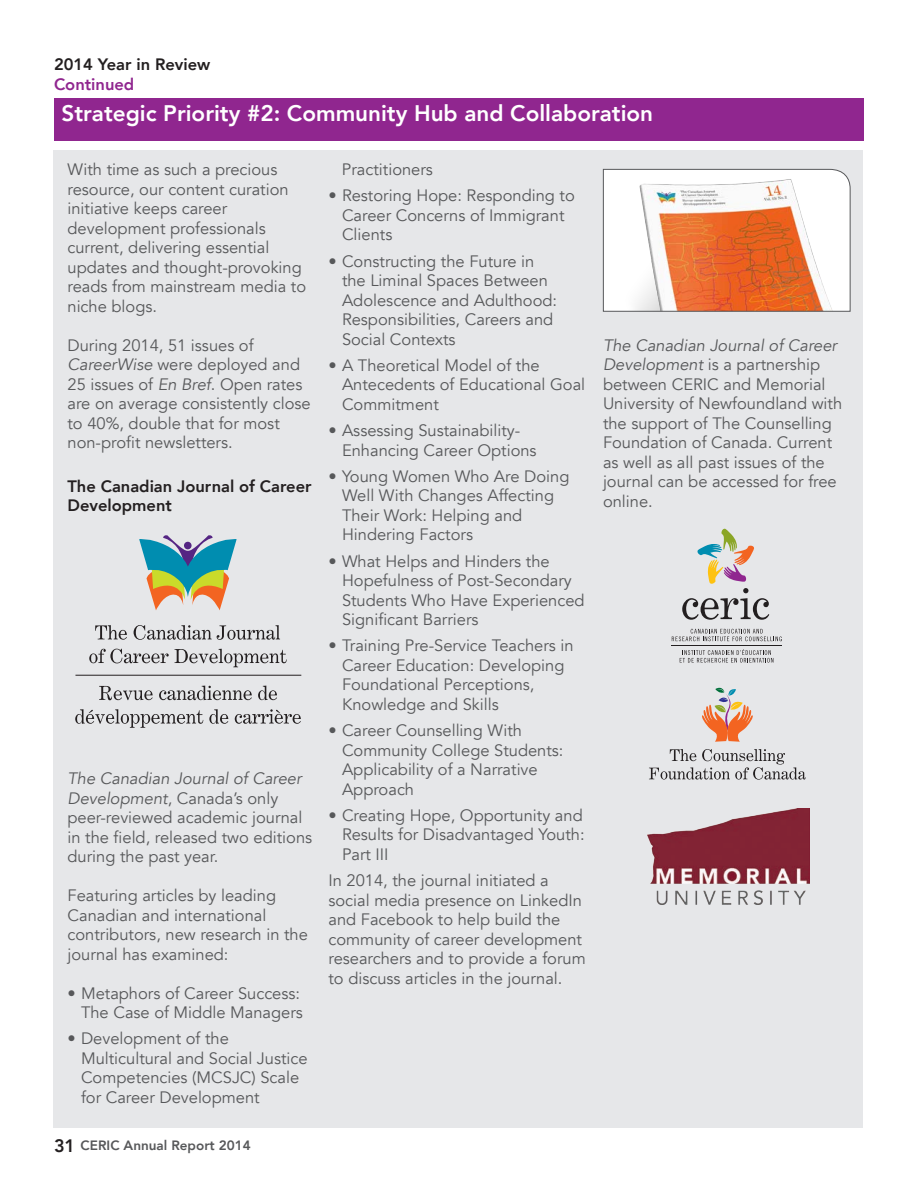
<style>
.page{position:relative;width:918px;height:1188px;background:#fff}
.page>*{position:absolute;margin:0;border:0;box-sizing:border-box;transform-origin:0 0}
.t1{font:800 22.5px "Avenir";color:#fff}
.t2{font:16.5px/19.5px "Avenir";color:#57585a}
.t3{font:800 16.5px/19.5px "Avenir";color:#231f20}
.t4{font:800 16.5px "Avenir";color:#90268f}
.t5{font:800 13.5px "Avenir";color:#57585a}
.s1{font-style:italic}
.s2{font-size:18px;color:#231f20}
</style>
<div class="page">
<div style="left:53px;top:150px;width:810px;height:978px;background:#e6e7e9"></div>
<div style="left:54px;top:98px;width:810px;height:42px;background:#90268f"></div>
<svg style="left:139px;top:535px;width:98px;height:75px"></svg>
<div style="left:184px;top:542px;width:8px;height:7px;background:#552583;border-radius:50%"></div>
<svg style="left:95px;top:625px;width:32px;height:15px"></svg>
<svg style="left:134px;top:625px;width:146px;height:15px"></svg>
<svg style="left:89px;top:649px;width:80px;height:14px"></svg>
<svg style="left:175px;top:649px;width:112px;height:18px"></svg>
<hr style="left:75px;top:675px;width:226px;height:1px;background:#231f20">
<svg style="left:99px;top:686px;width:54px;height:14px"></svg>
<svg style="left:159px;top:686px;width:93px;height:14px"></svg>
<svg style="left:258px;top:686px;width:19px;height:14px"></svg>
<svg style="left:209px;top:709px;width:19px;height:15px"></svg>
<svg style="left:235px;top:709px;width:66px;height:15px"></svg>
<svg style="left:75px;top:709px;width:128px;height:19px"></svg>
<svg style="left:603px;top:169px;width:248px;height:143px;background:#eab9a0"></svg>
<svg style="left:682px;top:528px;width:87px;height:92px"></svg>
<svg style="left:680px;top:649px;width:93px;height:14px"></svg>
<svg style="left:672px;top:629px;width:110px;height:12px"></svg>
<hr style="left:672px;top:646px;width:110px;height:1px;background:#231f20">
<svg style="left:702px;top:687px;width:51px;height:55px"></svg>
<svg style="left:649px;top:749px;width:157px;height:31px"></svg>
<img style="left:648px;top:809px;width:161px;height:96px">
<p class="t3" style="left:54px;top:55px;width:158px">2014 Year in Review</p>
<p class="t4" style="left:54px;top:72px;width:82px">Continued</p>
<p class="t1" style="left:62px;top:95px;width:593px">Strategic Priority #2: Community Hub and Collaboration</p>
<p class="t2" style="left:68px;top:160px;width:240px">With time as such a precious resource, our content curation initiative keeps career development professionals current, delivering essential updates and thought-provoking reads from mainstream media to niche blogs.</p>
<p class="t2" style="left:68px;top:336px;width:245px">During 2014, 51 issues of<br><span class="s1">CareerWise</span> were deployed and<br>25 issues of <span class="s1">En Bref</span>. Open rates are on average consistently close to 40%, double that for most non-profit newsletters.</p>
<p class="t3" style="left:68px;top:476px;width:246px">The Canadian Journal of Career<br>Development</p>
<p class="t2" style="left:342px;top:160px;width:92px">Practitioners</p>
<p class="t2" style="left:342px;top:186px;width:234px;text-indent:-14px">• Restoring Hope: Responding to<br>Career Concerns of Immigrant<br>Clients</p>
<p class="t2" style="left:342px;top:252px;width:217px;text-indent:-14px">• Constructing the Future in the Liminal Spaces Between<br>Adolescence and Adulthood:<br>Responsibilities, Careers and<br>Social Contexts</p>
<p class="t2" style="left:342px;top:356px;width:245px;text-indent:-14px">• A Theoretical Model of the<br>Antecedents of Educational Goal<br>Commitment</p>
<p class="t2" style="left:342px;top:421px;width:196px;text-indent:-14px">• Assessing Sustainability-<br>Enhancing Career Options</p>
<p class="t2" style="left:342px;top:467px;width:229px;text-indent:-14px">• Young Women Who Are Doing<br>Well With Changes Affecting<br>Their Work: Helping and<br>Hindering Factors</p>
<p class="t2" style="left:342px;top:552px;width:244px;text-indent:-14px">• What Helps and Hinders the<br>Hopefulness of Post-Secondary<br>Students Who Have Experienced<br>Significant Barriers</p>
<p class="t2" style="left:342px;top:636px;width:233px;text-indent:-14px">• Training Pre-Service Teachers in<br>Career Education: Developing<br>Foundational Perceptions,<br>Knowledge and Skills</p>
<p class="t2" style="left:342px;top:721px;width:223px;text-indent:-14px">• Career Counselling With<br>Community College Students:<br>Applicability of a Narrative<br>Approach</p>
<p class="t2" style="left:342px;top:806px;width:244px;text-align:justify;text-indent:-14px">• Creating Hope, Opportunity and Results for Disadvantaged Youth:<br>Part III</p>
<p class="t2" style="left:329px;top:871px;width:259px">In 2014, the journal initiated a social media presence on LinkedIn and Facebook to help build the community of career development researchers and to provide a forum to discuss articles in the journal.</p>
<p class="t2" style="left:603px;top:336px;width:241px"><span class="s1">The Canadian Journal of Career<br>Development</span> is a partnership between CERIC and Memorial<br>University of Newfoundland with the support of The Counselling<br>Foundation of Canada. Current as well as all past issues of the journal can be accessed for free online.</p>
<p class="t2" style="left:68px;top:769px;width:246px"><span class="s1">The Canadian Journal of Career<br>Development</span>, Canada’s only peer-reviewed academic journal in the field, released two editions during the past year.</p>
<p class="t2" style="left:68px;top:886px;width:242px">Featuring articles by leading<br>Canadian and international contributors, new research in the journal has examined:</p>
<p class="t2" style="left:68px;top:984px;width:237px;text-align:right">• Metaphors of Career Success:<br>The Case of Middle Managers</p>
<p class="t2" style="left:81px;top:1029px;width:228px;text-indent:-14px">• Development of the<br>Multicultural and Social Justice<br>Competencies (MCSJC) Scale for Career Development</p>
<p class="t5" style="left:54px;top:1135px;width:198px"><span class="s2">31</span> CERIC Annual Report 2014</p>
</div>
